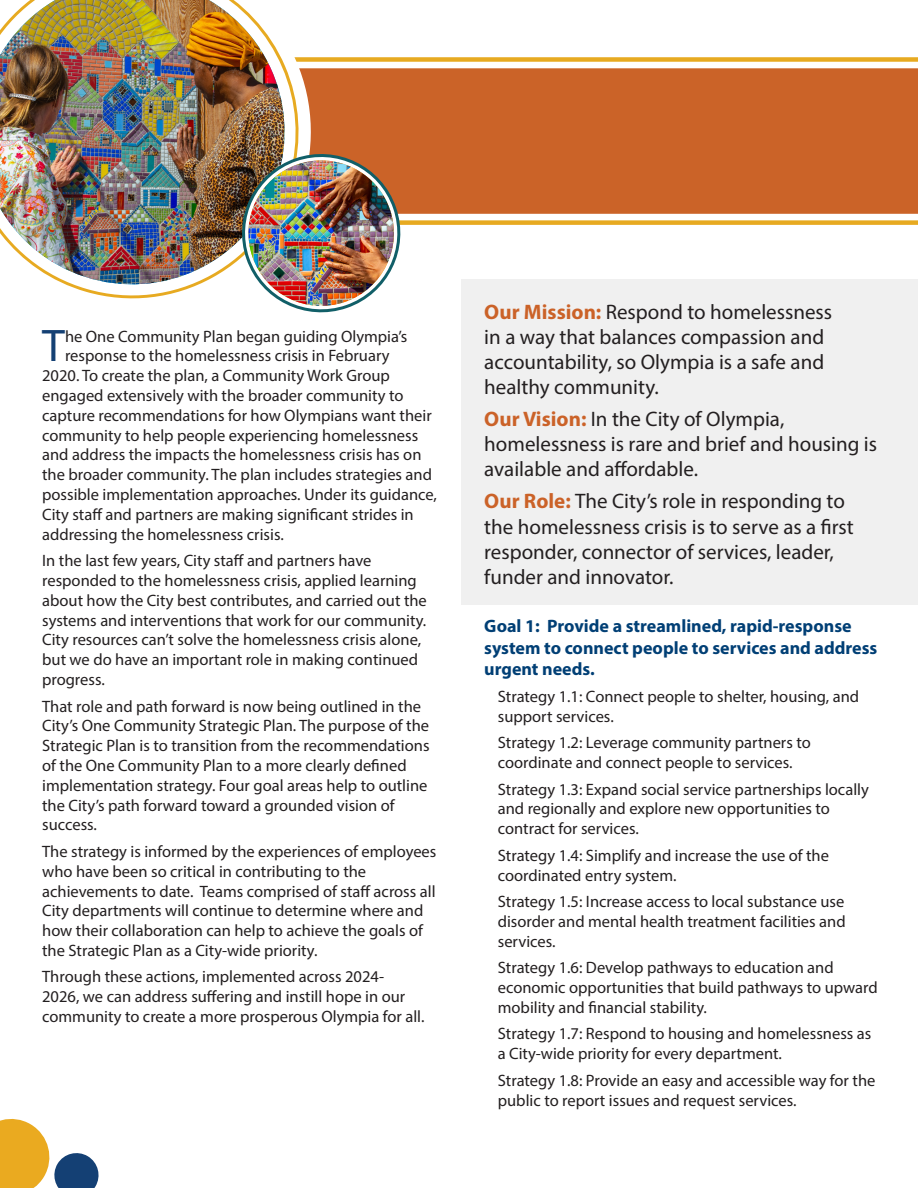
<style>
.page{position:relative;width:918px;height:1188px;background:#fff}
.page>*{position:absolute;margin:0;border:0;box-sizing:border-box;transform-origin:0 0}
.t1{font:45.9px "Myriad Pro";color:#144074}
.t2{font:21px/25.2px "Myriad Pro";color:#231f20}
.t3{font:700 18px/21.6px "Myriad Pro";color:#013f75}
.t4{font:16.5px/19.8px "Myriad Pro";color:#231f20}
.s1{font-weight:700;color:#cb6228}
</style>
<div class="page">
<div style="left:461px;top:280px;width:457px;height:325px;background:#f0f0f0"></div>
<svg style="left:334px;top:57px;width:584px;height:168px"></svg>
<div style="left:334px;top:68px;width:584px;height:146px;background:#cb6328"></div>
<svg style="left:311px;top:57px;width:23px;height:89px;background:#d07238"></svg>
<img style="left:0;top:0;width:301px;height:299px">
<svg style="left:0;top:1118px;width:99px;height:70px"></svg>
<img style="left:234px;top:146px;width:175px;height:153px">
<img style="left:239px;top:160px;width:164px;height:153px">
<p class="t1" style="left:42px;top:318px;width:24px">T</p>
<p class="t4" style="left:65px;top:326px;width:344px">he One Community Plan began guiding Olympia’s</p>
<p class="t4" style="left:65px;top:346px;width:326px">response to the homelessness crisis in February</p>
<p class="t4" style="left:42px;top:366px;width:349px">2020. To create the plan, a Community Work Group</p>
<p class="t4" style="left:42px;top:385px;width:363px">engaged extensively with the broader community to</p>
<p class="t4" style="left:42px;top:405px;width:391px">capture recommendations for how Olympians want their</p>
<p class="t4" style="left:42px;top:425px;width:378px">community to help people experiencing homelessness</p>
<p class="t4" style="left:42px;top:445px;width:381px">and address the impacts the homelessness crisis has on</p>
<p class="t4" style="left:42px;top:465px;width:391px">the broader community. The plan includes strategies and</p>
<p class="t4" style="left:42px;top:484px;width:396px">possible implementation approaches. Under its guidance,</p>
<p class="t4" style="left:42px;top:504px;width:373px">City staff and partners are making significant strides in</p>
<p class="t4" style="left:42px;top:524px;width:243px">addressing the homelessness crisis.</p>
<p class="t4" style="left:42px;top:551px;width:386px">In the last few years, City staff and partners have responded to the homelessness crisis, applied learning about how the City best contributes, and carried out the systems and interventions that work for our community.<br>City resources can’t solve the homelessness crisis alone, but we do have an important role in making continued progress.</p>
<p class="t4" style="left:42px;top:696px;width:389px">That role and path forward is now being outlined in the City’s One Community Strategic Plan. The purpose of the Strategic Plan is to transition from the recommendations of the One Community Plan to a more clearly defined implementation strategy. Four goal areas help to outline the City’s path forward toward a grounded vision of success.</p>
<p class="t4" style="left:42px;top:841px;width:396px">The strategy is informed by the experiences of employees who have been so critical in contributing to the achievements to date. Teams comprised of staff across all City departments will continue to determine where and how their collaboration can help to achieve the goals of the Strategic Plan as a City-wide priority.</p>
<p class="t4" style="left:42px;top:967px;width:384px">Through these actions, implemented across 2024-<br>2026, we can address suffering and instill hope in our community to create a more prosperous Olympia for all.</p>
<p class="t2" style="left:484px;top:299px;width:349px"><span class="s1">Our Mission:</span> Respond to homelessness in a way that balances compassion and accountability, so Olympia is a safe and healthy community.</p>
<p class="t2" style="left:484px;top:406px;width:394px"><span class="s1">Our Vision:</span> In the City of Olympia, homelessness is rare and brief and housing is available and affordable.</p>
<p class="t2" style="left:484px;top:488px;width:371px"><span class="s1">Our Role:</span> The City’s role in responding to the homelessness crisis is to serve as a first responder, connector of services, leader, funder and innovator.</p>
<p class="t3" style="left:484px;top:615px;width:395px">Goal 1: Provide a streamlined, rapid-response system to connect people to services and address urgent needs.</p>
<p class="t4" style="left:498px;top:686px;width:363px">Strategy 1.1: Connect people to shelter, housing, and support services.</p>
<p class="t4" style="left:498px;top:733px;width:314px">Strategy 1.2: Leverage community partners to coordinate and connect people to services.</p>
<p class="t4" style="left:498px;top:779px;width:373px">Strategy 1.3: Expand social service partnerships locally and regionally and explore new opportunities to contract for services.</p>
<p class="t4" style="left:498px;top:845px;width:333px">Strategy 1.4: Simplify and increase the use of the coordinated entry system.</p>
<p class="t4" style="left:498px;top:891px;width:349px;text-align:justify">Strategy 1.5: Increase access to local substance use disorder and mental health treatment facilities and services.</p>
<p class="t4" style="left:498px;top:958px;width:381px">Strategy 1.6: Develop pathways to education and economic opportunities that build pathways to upward mobility and financial stability.</p>
<p class="t4" style="left:498px;top:1024px;width:375px">Strategy 1.7: Respond to housing and homelessness as a City-wide priority for every department.</p>
<p class="t4" style="left:498px;top:1070px;width:379px">Strategy 1.8: Provide an easy and accessible way for the public to report issues and request services.</p>
</div>
